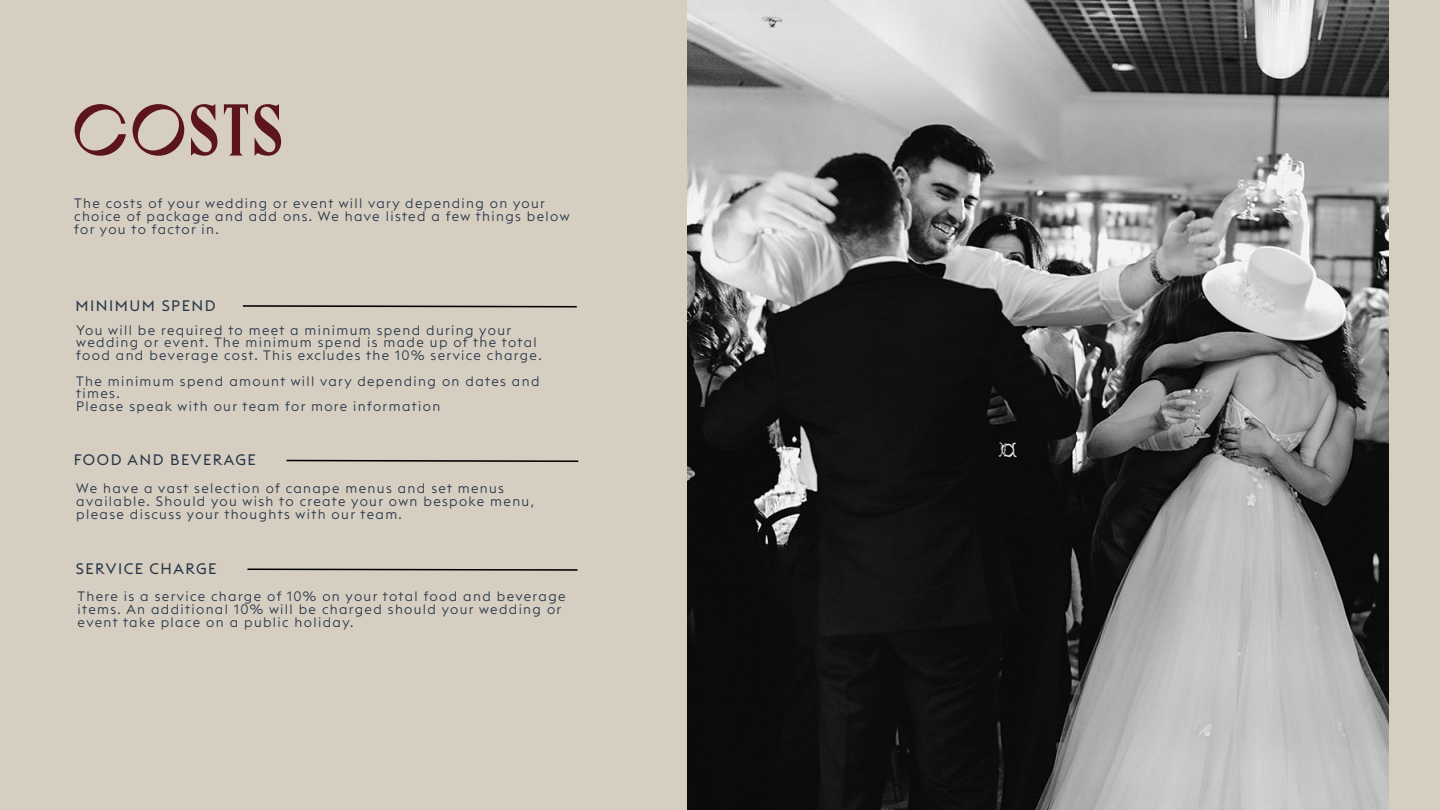
<style>
.page{position:relative;width:1440px;height:810px;background:#d6cec1}
.page>*{position:absolute;margin:0;border:0;box-sizing:border-box;transform-origin:0 0}
.t1{font:73.12px "Canopee";letter-spacing:.05em;color:#5d151d}
.t2{font:15px "Euclid Triangle";letter-spacing:.1em;color:#28374a}
.t3{font:300 13.5px/12.8px "Euclid Triangle";letter-spacing:.1em;color:#28374a}
</style>
<div class="page">
<svg style="left:242px;top:305px;width:335px;height:3px"></svg>
<svg style="left:286px;top:459px;width:293px;height:3px"></svg>
<img style="left:688px;top:0;width:701px;height:810px">
<svg style="left:247px;top:568px;width:331px;height:3px"></svg>
<h1 class="t1" style="left:73px;top:92px;width:211px">COSTS</h1>
<p class="t3" style="left:74px;top:197px;width:497px">The costs of your wedding or event will vary depending on your choice of package and add ons. We have listed a few things below for you to factor in.</p>
<p class="t2" style="left:76px;top:296px;width:142px">MINIMUM SPEND</p>
<p class="t3" style="left:76px;top:323px;width:467px">You will be required to meet a minimum spend during your wedding or event. The minimum spend is made up of the total food and beverage cost. This excludes the 10% service charge.</p>
<p class="t3" style="left:76px;top:374px;width:465px">The minimum spend amount will vary depending on dates and times.<br>Please speak with our team for more information</p>
<p class="t2" style="left:74px;top:450px;width:184px">FOOD AND BEVERAGE</p>
<p class="t3" style="left:76px;top:482px;width:459px">We have a vast selection of canape menus and set menus available. Should you wish to create your own bespoke menu, please discuss your thoughts with our team.</p>
<p class="t2" style="left:76px;top:559px;width:142px">SERVICE CHARGE</p>
<p class="t3" style="left:78px;top:590px;width:489px">There is a service charge of 10% on your total food and beverage items. An additional 10% will be charged should your wedding or event take place on a public holiday.</p>
</div>
